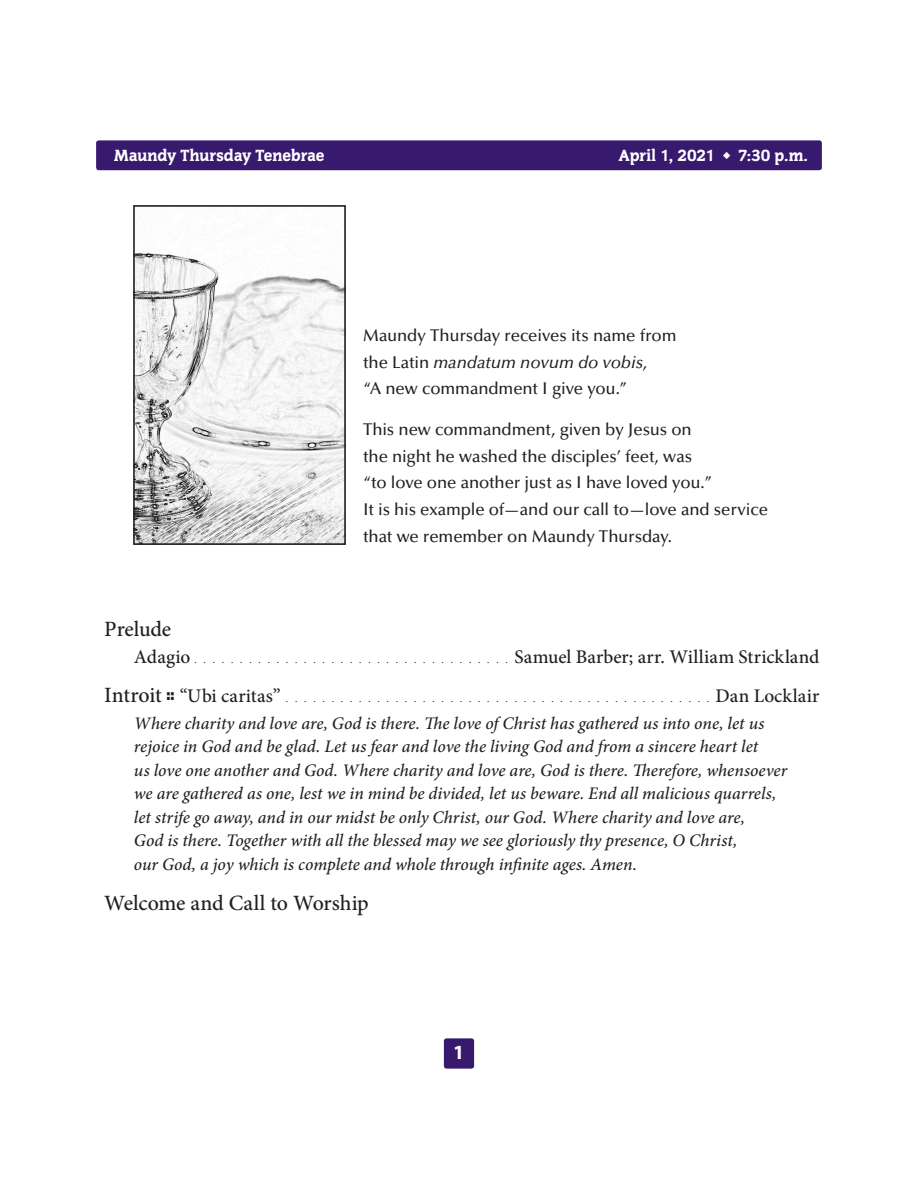
<style>
.page{position:relative;width:918px;height:1188px;background:#fff}
.page>*{position:absolute;margin:0;border:0;box-sizing:border-box;transform-origin:0 0}
.t1{font:500 21.9px "Minion Pro";letter-spacing:-.035em;color:#231f20}
.t2{font:700 20.1px "Myriad Pro";color:#fff}
.t3{font:500 19.35px "Minion Pro";letter-spacing:-.005em;color:#231f20}
.t4{font:italic 500 17.7px "Minion Pro";color:#231f20}
.t5{font:500 17.1px/26.8px "Optima LT Std";letter-spacing:-.01em;color:#231f20}
.t6{font:italic 500 17.1px "Optima LT Std";color:#231f20}
.t7{font:900 16.8px "Congress LT Std";color:#fff}
.t8{font:500 10.05px "Minion Pro";color:#231f20}
.s1{font-style:normal}
.s2{font-size:21.9px}
.s3{font-size:19.35px}
</style>
<div class="page">
<div style="left:96px;top:140px;width:726px;height:30px;background:#37196e;border-radius:3px"></div>
<img style="left:136px;top:252px;width:207px;height:290px">
<div style="left:133px;top:205px;width:213px;height:340px;border:2px solid #231f20"></div>
<div style="left:444px;top:1038px;width:30px;height:31px;background:#37196e;border-radius:3px"></div>
<p class="t7" style="left:114px;top:145px;width:212px">Maundy Thursday Tenebrae</p>
<p class="t7" style="left:619px;top:145px;width:191px">April 1, 2021 ◆ 7:30 p.m.</p>
<p class="t5" style="left:363px;top:322px;width:315px">Maundy Thursday receives its name from</p>
<p class="t6" style="left:363px;top:352px;width:286px"><span class="s1">the Latin</span> mandatum novum do vobis,</p>
<p class="t5" style="left:363px;top:376px;width:266px">“A new commandment I give you.”</p>
<p class="t5" style="left:363px;top:416px;width:330px">This new commandment, given by Jesus on</p>
<p class="t5" style="left:363px;top:443px;width:331px">the night he washed the disciples’ feet, was</p>
<p class="t5" style="left:363px;top:470px;width:351px">“to love one another just as I have loved you.”</p>
<p class="t5" style="left:363px;top:497px;width:406px">It is his example of—and our call to—love and service that we remember on Maundy Thursday.</p>
<p class="t1" style="left:104px;top:614px;width:68px">Prelude</p>
<p class="t3" style="left:134px;top:644px;width:58px">Adagio</p>
<p class="t3" style="left:514px;top:644px;width:307px">Samuel Barber; arr. William Strickland</p>
<p class="t8" style="left:104px;top:692px;width:717px"><span class="s2">Introit</span> <sup>::</sup> <span class="s3">“Ubi caritas”</span> . . . . . . . . . . . . . . . . . . . . . . . . . . . . . . . . . . . . . . . . . . . . . . . <span class="s3">Dan Locklair</span></p>
<p class="t4" style="left:134px;top:711px;width:632px">Where charity and love are, God is there. The love of Christ has gathered us into one, let us</p>
<p class="t4" style="left:134px;top:734px;width:626px">rejoice in God and be glad. Let us fear and love the living God and from a sincere heart let</p>
<p class="t4" style="left:134px;top:758px;width:655px">us love one another and God. Where charity and love are, God is there. Therefore, whensoever</p>
<p class="t4" style="left:134px;top:781px;width:644px">we are gathered as one, lest we in mind be divided, let us beware. End all malicious quarrels,</p>
<p class="t4" style="left:134px;top:805px;width:613px">let strife go away, and in our midst be only Christ, our God. Where charity and love are,</p>
<p class="t4" style="left:134px;top:828px;width:605px">God is there. Together with all the blessed may we see gloriously thy presence, O Christ,</p>
<p class="t4" style="left:134px;top:852px;width:505px">our God, a joy which is complete and whole through infinite ages. Amen.</p>
<p class="t1" style="left:104px;top:888px;width:266px">Welcome and Call to Worship</p>
<p class="t2" style="left:453px;top:1040px;width:13px">1</p>
</div>
